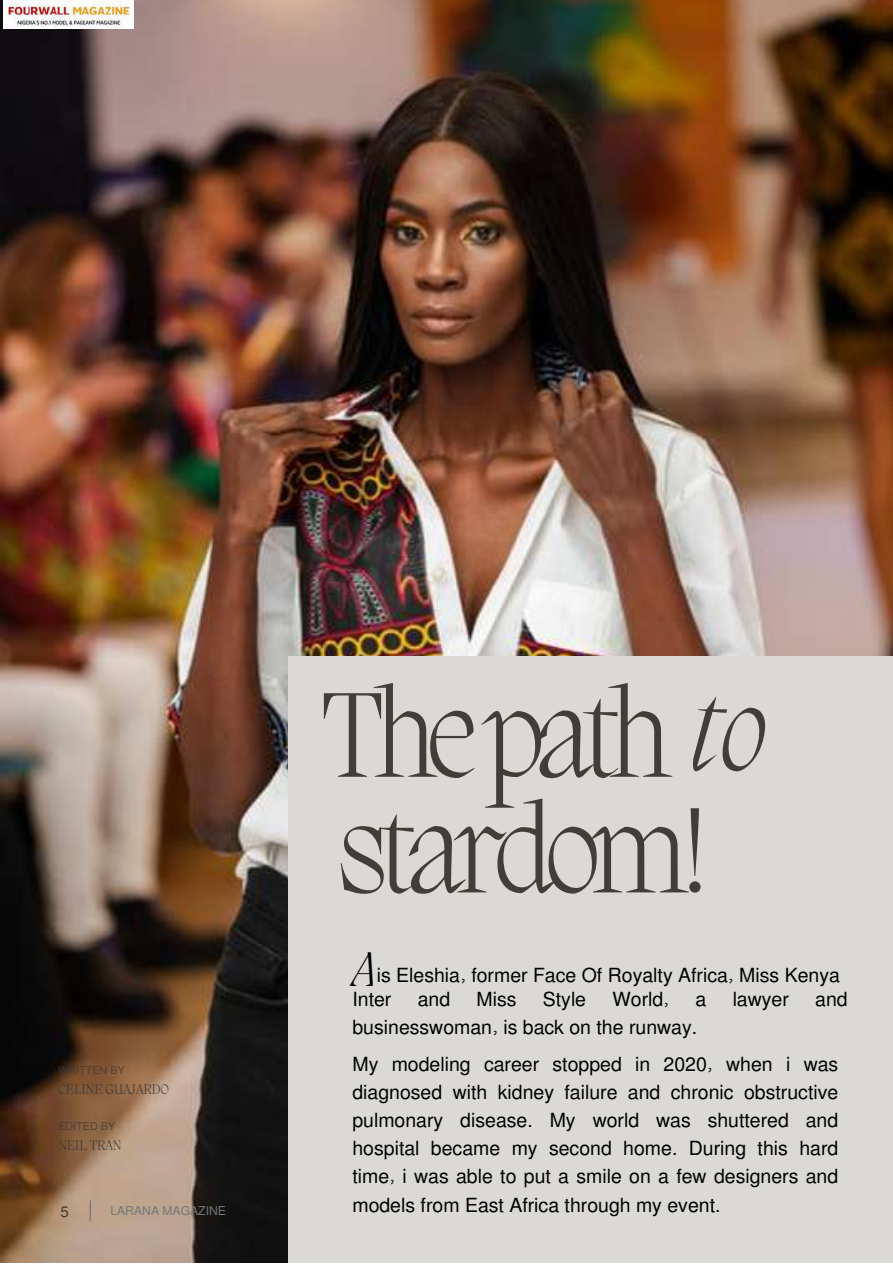
<style>
.page{position:relative;width:893px;height:1264px;background:#fff}
.page>*{position:absolute;margin:0;border:0;box-sizing:border-box;transform-origin:0 0}
.t1{font:200 123.75px/115.5px "Migra";letter-spacing:-.075em;color:#423d37}
.t2{font:italic 200 116.55px "Migra";color:#423d37}
.t3{font:italic 200 49.95px "Migra";color:#000}
.t4{font:19.5px/28px "Mukti";color:#000;text-align:justify}
.t5{font:14.85px "Mukti";color:#3b3939}
.t6{font:200 14.4px "Migra";color:#3b3939}
.t7{font:12.15px "Mukti";color:#767676}
.t8{font:10.8px "Mukti";color:#3b3939}
</style>
<div class="page">
<img style="left:0;top:0;width:892px;height:1262px">
<hr style="left:89px;top:1200px;width:2px;height:20px;background:#637680">
<div style="left:288px;top:656px;width:604px;height:606px;background:#dbd9d5"></div>
<img style="left:4px;top:0;width:129px;height:28px">
<p class="t8" style="left:58px;top:1062px;width:68px">WRITTEN BY</p>
<p class="t6" style="left:58px;top:1082px;width:112px">CELINE GUAJARDO</p>
<p class="t8" style="left:58px;top:1118px;width:59px">EDITED BY</p>
<p class="t6" style="left:58px;top:1138px;width:65px">NEIL TRAN</p>
<p class="t5" style="left:60px;top:1200px;width:10px">5</p>
<p class="t7" style="left:110px;top:1201px;width:117px">LARANA MAGAZINE</p>
<h1 class="t1" style="left:321px;top:687px;width:392px">Thepath stardom!</h1>
<h2 class="t2" style="left:689px;top:675px;width:79px">to</h2>
<h3 class="t3" style="left:353px;top:945px;width:25px">A</h3>
<p class="t4" style="left:376px;top:960px;width:464px">is Eleshia, former Face Of Royalty Africa, Miss Kenya</p>
<p class="t4" style="left:352px;top:983px;width:40px">Inter</p>
<p class="t4" style="left:417px;top:983px;width:34px">and</p>
<p class="t4" style="left:476px;top:983px;width:42px">Miss</p>
<p class="t4" style="left:543px;top:983px;width:45px">Style</p>
<p class="t4" style="left:612px;top:983px;width:58px">World,</p>
<p class="t4" style="left:695px;top:983px;width:12px">a</p>
<p class="t4" style="left:732px;top:983px;width:58px">lawyer</p>
<p class="t4" style="left:815px;top:983px;width:34px">and</p>
<p class="t4" style="left:352px;top:1011px;width:346px">businesswoman, is back on the runway.</p>
<p class="t4" style="left:352px;top:1049px;width:487px">My modeling career stopped in 2020, when i was diagnosed with kidney failure and chronic obstructive pulmonary disease. My world was shuttered and hospital became my second home. During this hard time, i was able to put a smile on a few designers and models from East Africa through my event.</p>
</div>
